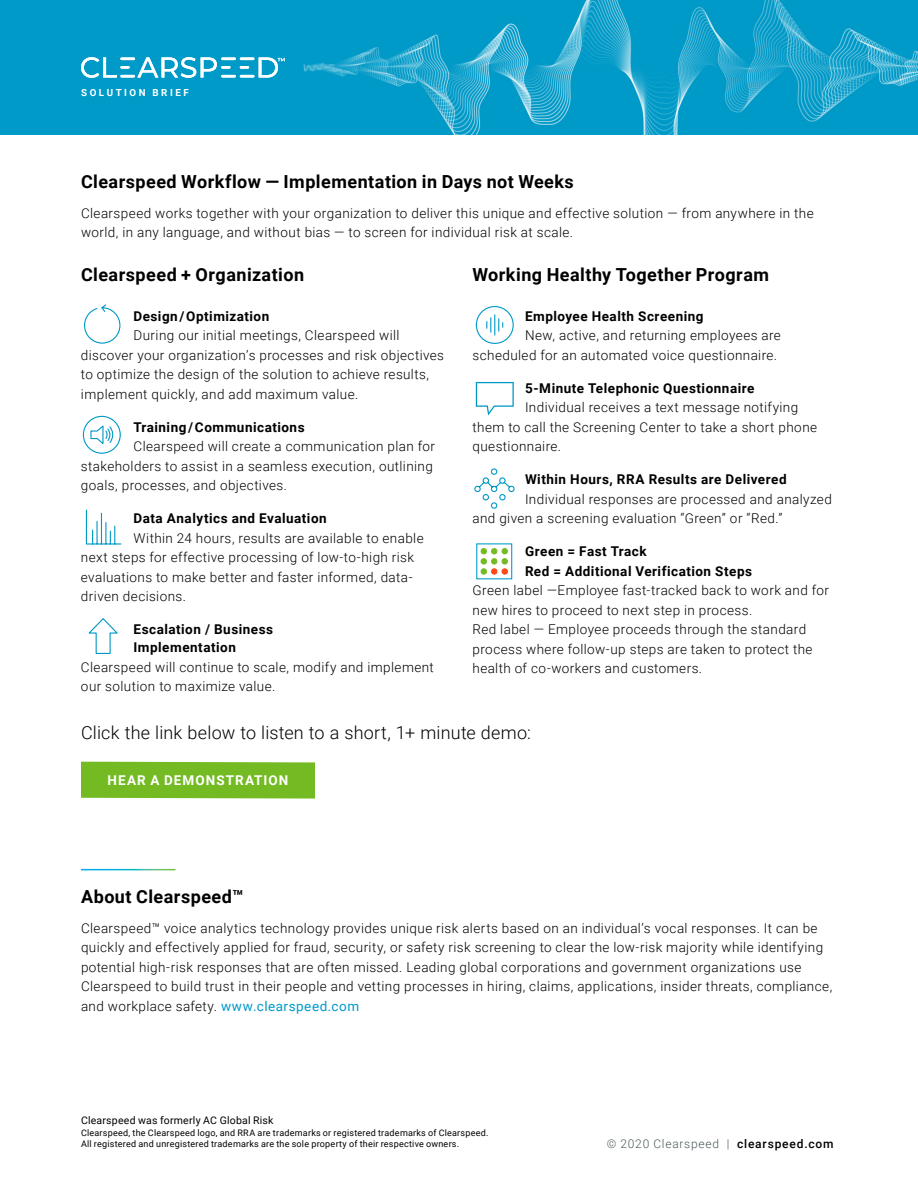
<style>
.page{position:relative;width:918px;height:1188px;background:#fff}
.page>*{position:absolute;margin:0;border:0;box-sizing:border-box;transform-origin:0 0}
.t1{font:700 18px "Roboto";letter-spacing:.025em;color:#000}
.t2{font:300 18px "Roboto";letter-spacing:.01em;color:#000}
.t3{font:300 13.5px/19.5px "Roboto";letter-spacing:.03em;color:#000}
.t4{font:700 13.5px/18px "Roboto";letter-spacing:.035em;color:#000}
.t5{font:700 13.5px "Roboto";letter-spacing:.08em;color:#fff}
.t6{font:300 12px "Roboto";letter-spacing:.06em;color:#4c5759}
.t7{font:10.5px "Roboto";letter-spacing:.02em;color:#000}
.t8{font:700 9.75px "Roboto";letter-spacing:.265em;color:#fff}
.t9{font:9px/12px "Roboto";letter-spacing:.025em;color:#000}
.s1{font-weight:400;color:#009ac8}
.s2{font-weight:500;color:#000}
</style>
<div class="page">
<img style="left:0;top:0;width:918px;height:135px">
<hr style="left:120px;top:57px;width:15px;height:3px;background:#fff">
<svg style="left:81px;top:57px;width:49px;height:21px"></svg>
<hr style="left:120px;top:75px;width:15px;height:3px;background:#fff">
<hr style="left:221px;top:57px;width:15px;height:3px;background:#fff">
<svg style="left:137px;top:57px;width:94px;height:21px"></svg>
<hr style="left:221px;top:75px;width:15px;height:3px;background:#fff">
<hr style="left:240px;top:57px;width:14px;height:3px;background:#fff">
<svg style="left:240px;top:66px;width:9px;height:3px"></svg>
<hr style="left:240px;top:75px;width:14px;height:3px;background:#fff">
<svg style="left:259px;top:57px;width:26px;height:21px"></svg>
<div style="left:81px;top:762px;width:234px;height:37px;background:#74bb23"></div>
<svg style="left:84px;top:304px;width:37px;height:40px"></svg>
<div style="left:83px;top:416px;width:38px;height:38px;border:1px solid #0099c7;border-radius:50%"></div>
<svg style="left:90px;top:425px;width:24px;height:19px"></svg>
<svg style="left:85px;top:509px;width:37px;height:36px"></svg>
<svg style="left:88px;top:618px;width:30px;height:36px"></svg>
<svg style="left:475px;top:306px;width:39px;height:38px"></svg>
<svg style="left:474px;top:468px;width:41px;height:41px"></svg>
<svg style="left:476px;top:382px;width:38px;height:34px"></svg>
<svg style="left:481px;top:548px;width:27px;height:27px"></svg>
<p class="t8" style="left:81px;top:85px;width:109px">SOLUTION BRIEF</p>
<h1 class="t1" style="left:81px;top:168px;width:494px">Clearspeed Workflow — Implementation in Days not Weeks</h1>
<p class="t3" style="left:81px;top:202px;width:734px">Clearspeed works together with your organization to deliver this unique and effective solution — from anywhere in the world, in any language, and without bias — to screen for individual risk at scale.</p>
<h1 class="t1" style="left:81px;top:262px;width:225px">Clearspeed + Organization</h1>
<p class="t4" style="left:134px;top:307px;width:137px">Design/Optimization</p>
<p class="t3" style="left:81px;top:325px;width:365px;text-indent:53px">During our initial meetings, Clearspeed will discover your organization’s processes and risk objectives to optimize the design of the solution to achieve results, implement quickly, and add maximum value.</p>
<p class="t4" style="left:134px;top:418px;width:173px">Training/Communications</p>
<p class="t3" style="left:81px;top:436px;width:356px;text-indent:53px">Clearspeed will create a communication plan for stakeholders to assist in a seamless execution, outlining goals, processes, and objectives.</p>
<p class="t4" style="left:133px;top:509px;width:195px">Data Analytics and Evaluation</p>
<p class="t3" style="left:81px;top:528px;width:344px;text-indent:53px">Within 24 hours, results are available to enable next steps for effective processing of low-to-high risk evaluations to make better and faster informed, data&shy;driven decisions.</p>
<p class="t4" style="left:133px;top:620px;width:141px">Escalation / Business<br>Implementation</p>
<p class="t3" style="left:81px;top:657px;width:354px">Clearspeed will continue to scale, modify and implement our solution to maximize value.</p>
<h1 class="t1" style="left:472px;top:262px;width:298px">Working Healthy Together Program</h1>
<p class="t4" style="left:525px;top:307px;width:180px">Employee Health Screening</p>
<p class="t3" style="left:472px;top:325px;width:310px;text-align:right">New, active, and returning employees are scheduled for an automated voice questionnaire.</p>
<p class="t4" style="left:525px;top:379px;width:231px">5-Minute Telephonic Questionnaire</p>
<p class="t3" style="left:472px;top:397px;width:346px;text-indent:53px">Individual receives a text message notifying them to call the Screening Center to take a short phone questionnaire.</p>
<p class="t4" style="left:525px;top:470px;width:263px">Within Hours, RRA Results are Delivered</p>
<p class="t3" style="left:472px;top:489px;width:361px;text-indent:53px">Individual responses are processed and analyzed and given a screening evaluation “Green” or “Red.”</p>
<p class="t4" style="left:525px;top:541px;width:229px;line-height:19.5px">Green = Fast Track<br>Red = Additional Verification Steps</p>
<p class="t3" style="left:472px;top:580px;width:358px">Green label —Employee fast-tracked back to work and for new hires to proceed to next step in process.<br>Red label — Employee proceeds through the standard process where follow-up steps are taken to protect the health of co-workers and customers.</p>
<h1 class="t2" style="left:81px;top:720px;width:451px">Click the link below to listen to a short, 1+ minute demo:</h1>
<p class="t5" style="left:108px;top:771px;width:182px">HEAR A DEMONSTRATION</p>
<h1 class="t1" style="left:81px;top:884px;width:164px">About Clearspeed™</h1>
<p class="t3" style="left:81px;top:918px;width:753px">Clearspeed™ voice analytics technology provides unique risk alerts based on an individual’s vocal responses. It can be quickly and effectively applied for fraud, security, or safety risk screening to clear the low-risk majority while identifying potential high-risk responses that are often missed. Leading global corporations and government organizations use Clearspeed to build trust in their people and vetting processes in hiring, claims, applications, insider threats, compliance, and workplace safety. <span class="s1">www.clearspeed.com</span></p>
<p class="t7" style="left:81px;top:1112px;width:194px">Clearspeed was formerly AC Global Risk</p>
<p class="t9" style="left:81px;top:1126px;width:409px">Clearspeed, the Clearspeed logo, and RRA are trademarks or registered trademarks of Clearspeed.<br>All registered and unregistered trademarks are the sole property of their respective owners.</p>
<p class="t6" style="left:607px;top:1135px;width:228px">© 2020 Clearspeed | <span class="s2">clearspeed.com</span></p>
</div>
